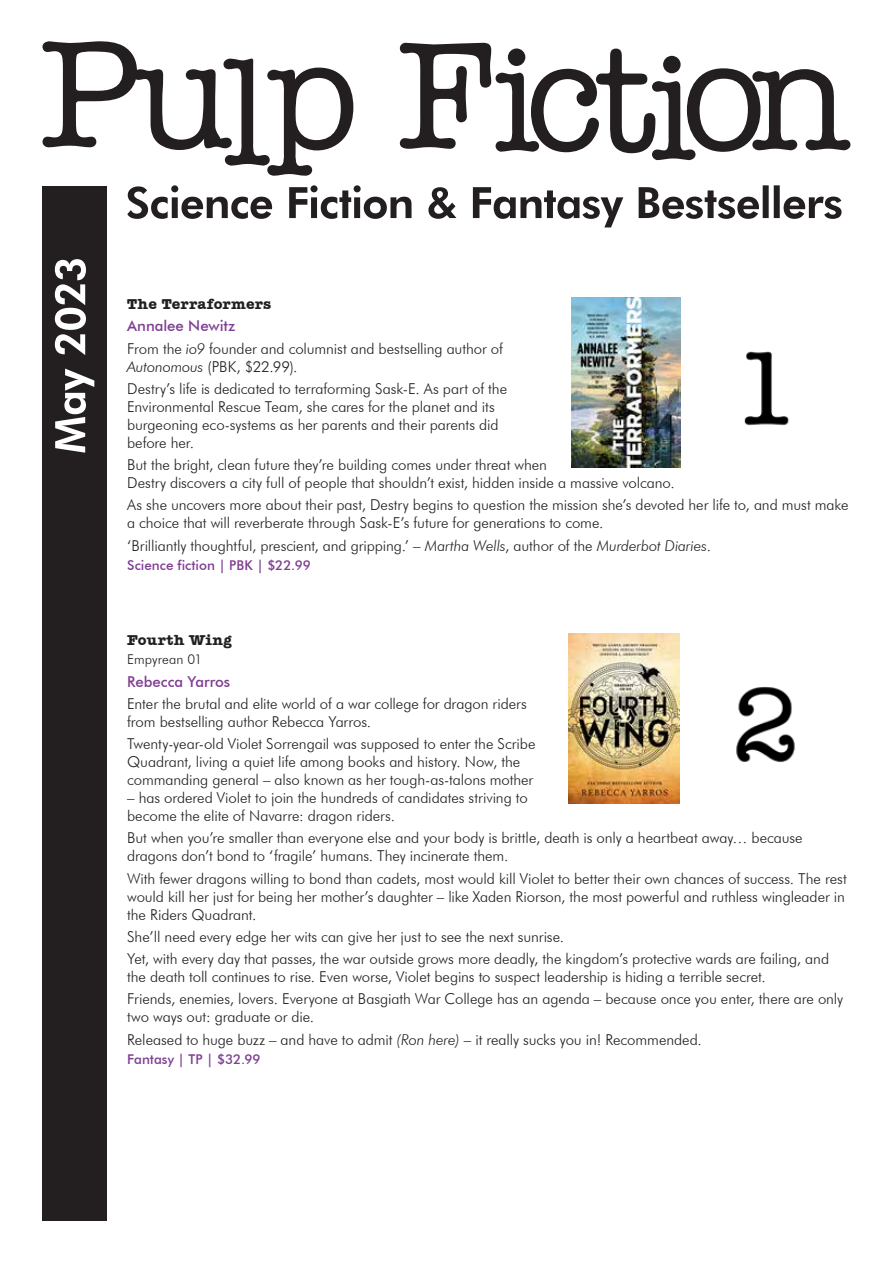
<style>
.page{position:relative;width:893px;height:1263px;background:#fff}
.page>*{position:absolute;margin:0;border:0;box-sizing:border-box;transform-origin:0 0}
.t1{font:300 15px/18px "Futura BT";letter-spacing:-.005em;color:#231f20}
.t2{font:700 15px "Amer Typewriter IT Cby BT";letter-spacing:.01em;color:#231f20}
.t3{font:500 15px "Futura BT";color:#7f3e92}
.t4{font:500 13.5px "Futura BT";color:#7f3e92}
.t5{font:300 13.5px "Futura BT";letter-spacing:.005em;color:#231f20}
.s1{font-weight:500;color:#7f3e92}
.s2{font-style:italic}
</style>
<div class="page">
<svg style="left:43px;top:41px;width:310px;height:135px"></svg>
<svg style="left:400px;top:43px;width:450px;height:117px"></svg>
<div style="left:43px;top:186px;width:64px;height:1034px;background:#231f20"></div>
<svg style="left:127px;top:185px;width:715px;height:42px"></svg>
<svg style="left:55px;top:259px;width:39px;height:194px"></svg>
<img style="left:568px;top:634px;width:227px;height:170px">
<img style="left:572px;top:298px;width:217px;height:170px">
<p class="t2" style="left:127px;top:294px;width:146px">The Terraformers</p>
<p class="t1" style="left:127px;top:315px;width:377px;line-height:22.2px"><span class="s1">Annalee Newitz<br></span>From the <span class="s2">io9</span> founder and columnist and bestselling author of</p>
<p class="t1" style="left:127px;top:355px;width:382px;line-height:22.2px"><span class="s2">Autonomous</span> (PBK, $22.99).<br>Destry’s life is dedicated to terraforming Sask-E. As part of the</p>
<p class="t1" style="left:127px;top:397px;width:373px">Environmental Rescue Team, she cares for the planet and its burgeoning eco-systems as her parents and their parents did before her.</p>
<p class="t1" style="left:127px;top:456px;width:549px">But the bright, clean future they’re building comes under threat when<br>Destry discovers a city full of people that shouldn’t exist, hidden inside a massive volcano.</p>
<p class="t1" style="left:127px;top:496px;width:723px">As she uncovers more about their past, Destry begins to question the mission she’s devoted her life to, and must make a choice that will reverberate through Sask-E’s future for generations to come.</p>
<p class="t1" style="left:127px;top:536px;width:585px">‘Brilliantly thoughtful, prescient, and gripping.’ – <span class="s2">Martha Wells</span>, author of the <span class="s2">Murderbot Diaries</span>.</p>
<p class="t4" style="left:127px;top:557px;width:185px">Science fiction | PBK | $22.99</p>
<p class="t2" style="left:127px;top:630px;width:106px">Fourth Wing</p>
<p class="t5" style="left:127px;top:651px;width:77px">Empyrean 01</p>
<p class="t3" style="left:127px;top:672px;width:105px">Rebecca Yarros</p>
<p class="t1" style="left:127px;top:694px;width:401px">Enter the brutal and elite world of a war college for dragon riders from bestselling author Rebecca Yarros.</p>
<p class="t1" style="left:127px;top:735px;width:410px">Twenty-year-old Violet Sorrengail was supposed to enter the Scribe<br>Quadrant, living a quiet life among books and history. Now, the commanding general – also known as her tough-as-talons mother</p>
<p class="t1" style="left:127px;top:789px;width:402px">– has ordered Violet to join the hundreds of candidates striving to become the elite of Navarre: dragon riders.</p>
<p class="t1" style="left:127px;top:829px;width:677px">But when you’re smaller than everyone else and your body is brittle, death is only a heartbeat away… because dragons don’t bond to ‘fragile’ humans. They incinerate them.</p>
<p class="t1" style="left:127px;top:869px;width:721px">With fewer dragons willing to bond than cadets, most would kill Violet to better their own chances of success. The rest would kill her just for being her mother’s daughter – like Xaden Riorson, the most powerful and ruthless wingleader in the Riders Quadrant.</p>
<p class="t1" style="left:127px;top:925px;width:703px;line-height:22.2px">She’ll need every edge her wits can give her just to see the next sunrise.<br>Yet, with every day that passes, the war outside grows more deadly, the kingdom’s protective wards are failing, and</p>
<p class="t1" style="left:127px;top:965px;width:718px;line-height:22.2px">the death toll continues to rise. Even worse, Violet begins to suspect leadership is hiding a terrible secret.<br>Friends, enemies, lovers. Everyone at Basgiath War College has an agenda – because once you enter, there are only</p>
<p class="t1" style="left:127px;top:1006px;width:576px;line-height:22.2px">two ways out: graduate or die.<br>Released to huge buzz – and have to admit <span class="s2">(Ron here)</span> – it really sucks you in! Recommended.</p>
<p class="t4" style="left:127px;top:1051px;width:135px">Fantasy | TP | $32.99</p>
</div>
